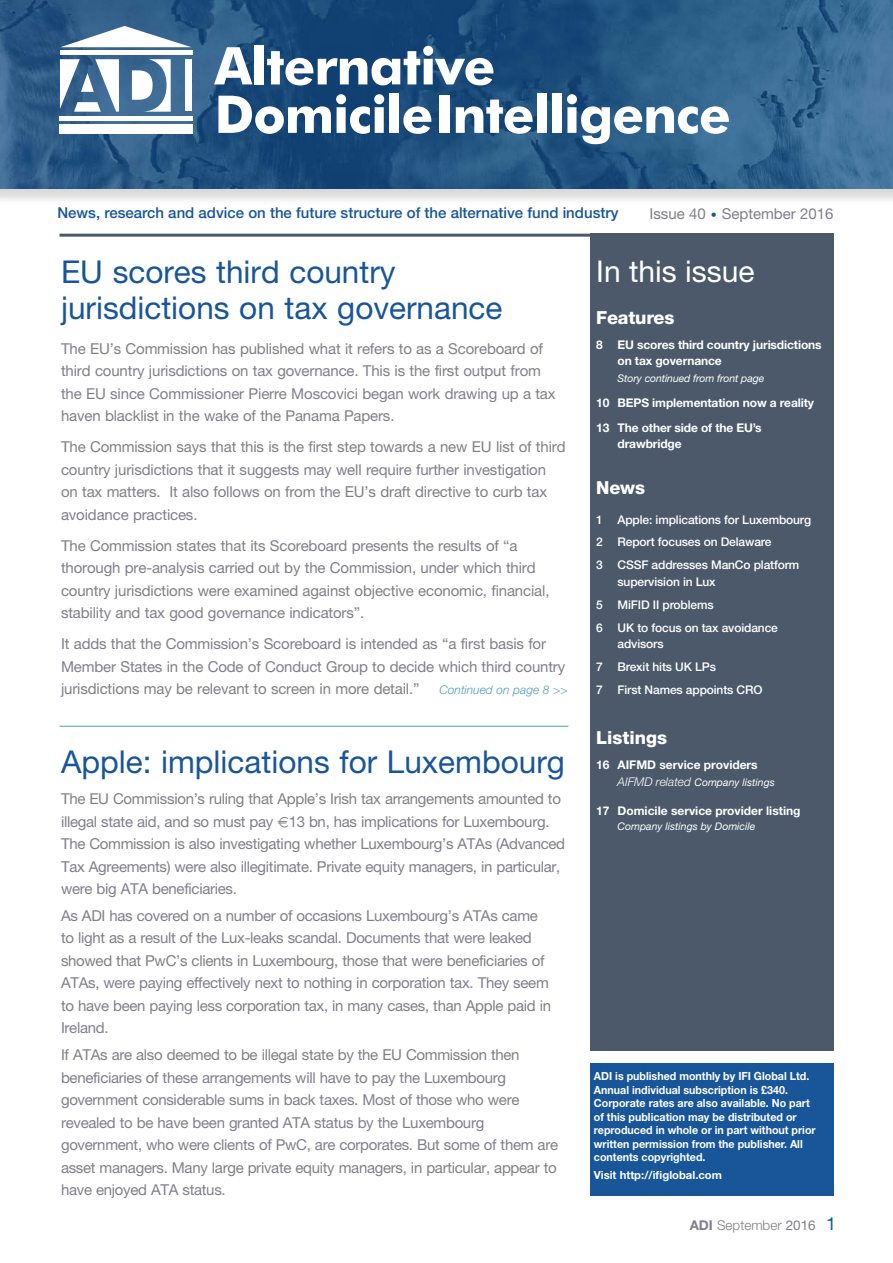
<style>
.page{position:relative;width:893px;height:1263px;background:#fff}
.page>*{position:absolute;margin:0;border:0;box-sizing:border-box;transform-origin:0 0}
.t1{font:700 52.05px/48.4px "Futura BT";letter-spacing:-.02em;color:#fff}
.t2{font:31.5px/36px "Helvetica Neue";color:#185599}
.t3{font:30px "Helvetica Neue";color:#fff}
.t4{font:700 29.25px "Futura BT";letter-spacing:-.02em;color:#fff}
.t5{font:800 18px "Helvetica Neue";letter-spacing:-.01em;color:#fff}
.t6{font:15px/22.5px "Helvetica Neue";letter-spacing:-.02em;color:#7e7f8b}
.t7{font:500 15px "Helvetica Neue";color:#185599}
.t8{font:15px "Helvetica Neue";color:#7e7f8b}
.t9{font:300 13.5px "Helvetica Neue";color:#7e7f8b}
.t10{font:500 12px/23px "Helvetica Neue";letter-spacing:-.01em;color:#fff}
.t11{font:700 12px/16.5px "Helvetica Neue";letter-spacing:-.01em;color:#fff}
.t12{font:italic 300 12px "Helvetica Neue";color:#4e9dbf}
.t13{font:700 11.25px/13.5px "Helvetica Neue";color:#fff;scale:.95 1}
.t14{font:700 11.25px "Helvetica Neue";color:#fff}
.t15{font:italic 10.5px "Helvetica Neue";color:#fff}
.s1{font-weight:300;font-size:12px;color:#185599}
.s2{font-family:"Euro Logo"}
.s3{font-weight:300;font-size:12px}
.s4{font-weight:700}
.s5{font-weight:400}
.s6{font-weight:400;font-size:18px;color:#006497}
</style>
<div class="page">
<hr style="left:60px;top:234px;width:773px;height:3px;background:#4c596a">
<div style="left:590px;top:234px;width:244px;height:817px;background:#4c596a"></div>
<div style="left:590px;top:1063px;width:243px;height:133px;background:#185599"></div>
<div style="left:0;top:0;width:893px;height:205px;background:#000;opacity:.15"></div>
<img style="left:0;top:0;width:893px;height:188px">
<div style="left:60px;top:124px;width:133px;height:10px;background:#fff"></div>
<div style="left:60px;top:116px;width:133px;height:5px;background:#fff"></div>
<svg style="left:51px;top:23px;width:149px;height:89px"></svg>
<div style="left:185px;top:59px;width:7px;height:52px;background:#fff"></div>
<hr style="left:60px;top:726px;width:508px;height:1px;background:#4e9dbf">
<h1 class="t1" style="left:215px;top:41px;width:518px">Alternative<br>DomicileIntelligence</h1>
<h3 class="t4" style="left:145px;top:56px;width:292px">DomicileIntelligence</h3>
<p class="t7" style="left:57px;top:203px;width:563px">News, research and advice on the future structure of the alternative fund industry</p>
<p class="t8" style="left:650px;top:204px;width:185px">Issue 40 <span class="s1">•</span> September 2016</p>
<h2 class="t2" style="left:61px;top:253px;width:443px">EU scores third country jurisdictions on tax governance</h2>
<p class="t6" style="left:61px;top:337px;width:496px">The EU’s Commission has published what it refers to as a Scoreboard of third country jurisdictions on tax governance. This is the first output from the EU since Commissioner Pierre Moscovici began work drawing up a tax haven blacklist in the wake of the Panama Papers.</p>
<p class="t6" style="left:61px;top:436px;width:506px">The Commission says that this is the first step towards a new EU list of third country jurisdictions that it suggests may well require further investigation on tax matters. It also follows on from the EU’s draft directive to curb tax avoidance practices.</p>
<p class="t6" style="left:61px;top:534px;width:490px">The Commission states that its Scoreboard presents the results of “a thorough pre-analysis carried out by the Commission, under which third country jurisdictions were examined against objective economic, financial, stability and tax good governance indicators”.</p>
<p class="t6" style="left:61px;top:633px;width:506px">It adds that the Commission’s Scoreboard is intended as “a first basis for<br>Member States in the Code of Conduct Group to decide which third country jurisdictions may be relevant to screen in more detail.”</p>
<p class="t12" style="left:439px;top:683px;width:130px">Continued on page 8 &gt;&gt;</p>
<h2 class="t2" style="left:61px;top:743px;width:505px">Apple: implications for Luxembourg</h2>
<p class="t6" style="left:61px;top:787px;width:506px">The EU Commission’s ruling that Apple’s Irish tax arrangements amounted to illegal state aid, and so must pay <span class="s2">t</span>13 bn, has implications for Luxembourg.<br>The Commission is also investigating whether Luxembourg’s ATAs (Advanced Tax Agreements) were also illegitimate. Private equity managers, in particular, were big ATA beneficiaries.</p>
<p class="t6" style="left:61px;top:904px;width:492px">As ADI has covered on a number of occasions Luxembourg’s ATAs came to light as a result of the Lux-leaks scandal. Documents that were leaked showed that PwC’s clients in Luxembourg, those that were beneficiaries of ATAs, were paying effectively next to nothing in corporation tax. They seem to have been paying less corporation tax, in many cases, than Apple paid in Ireland.</p>
<p class="t6" style="left:61px;top:1043px;width:499px">If ATAs are also deemed to be illegal state by the EU Commission then beneficiaries of these arrangements will have to pay the Luxembourg government considerable sums in back taxes. Most of those who were revealed to be have been granted ATA status by the Luxembourg government, who were clients of PwC, are corporates. But some of them are asset managers. Many large private equity managers, in particular, appear to have enjoyed ATA status.</p>
<h3 class="t3" style="left:596px;top:253px;width:160px">In this issue</h3>
<p class="t5" style="left:596px;top:306px;width:80px">Features</p>
<p class="t11" style="left:617px;top:336px;width:206px;text-indent:-21px">8 EU scores third country jurisdictions on tax governance</p>
<p class="t15" style="left:617px;top:371px;width:148px">Story continued from front page</p>
<p class="t11" style="left:596px;top:389px;width:219px;line-height:25px">10 BEPS implementation now a reality<br>13 The other side of the EU’s</p>
<p class="t11" style="left:617px;top:435px;width:66px">drawbridge</p>
<p class="t5" style="left:596px;top:477px;width:50px">News</p>
<p class="t10" style="left:596px;top:508px;width:216px">1 Apple: implications for Luxembourg<br>2 Report focuses on Delaware<br>3 CSSF addresses ManCo platform</p>
<p class="t10" style="left:596px;top:570px;width:183px;text-indent:21px">supervision in Lux<br>5 MiFID II problems<br>6 UK to focus on tax avoidance</p>
<p class="t10" style="left:596px;top:632px;width:168px;text-indent:21px">advisors<br>7 Brexit hits UK LPs<br>7 First Names appoints CRO</p>
<p class="t5" style="left:596px;top:727px;width:73px">Listings</p>
<p class="t11" style="left:596px;top:757px;width:163px">16 AIFMD service providers</p>
<p class="t15" style="left:617px;top:776px;width:159px"><span class="s3">AIFMD related</span> Company listings</p>
<p class="t11" style="left:596px;top:802px;width:206px">17 Domicile service provider listing</p>
<p class="t15" style="left:617px;top:820px;width:140px">Company listings by Domicile</p>
<p class="t13" style="left:594px;top:1069px;width:235px">ADI is published monthly by IFI Global Ltd.<br>Annual individual subscription is £340.<br>Corporate rates are also available. No part of this publication may be distributed or reproduced in whole or in part without prior written permission from the publisher. All contents copyrighted.</p>
<p class="t14" style="left:594px;top:1168px;width:130px">Visit http://ifiglobal.com</p>
<p class="t9" style="left:690px;top:1217px;width:148px"><span class="s4">ADI</span> September <span class="s5">2016</span> <span class="s6">1</span></p>
</div>
